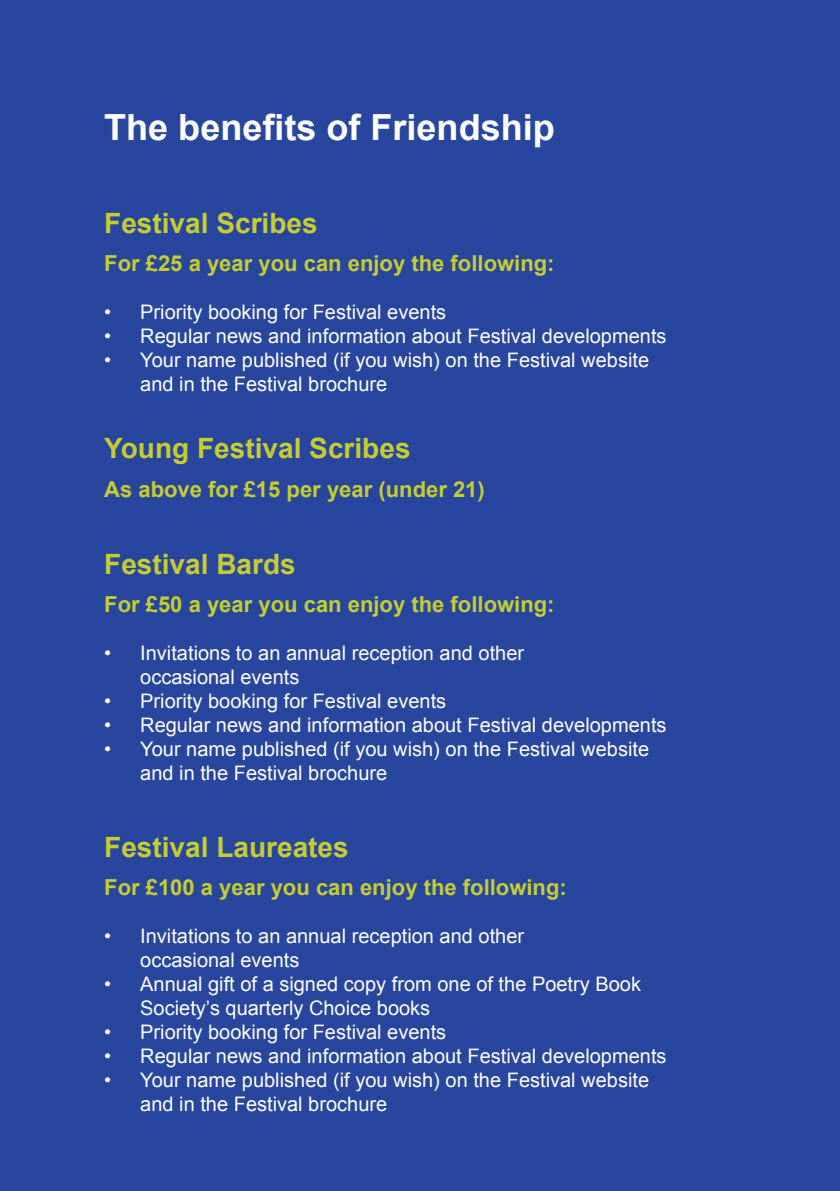
<style>
.page{position:relative;width:840px;height:1191px;background:#fff}
.page>*{position:absolute;margin:0;border:0;box-sizing:border-box;transform-origin:0 0}
.t1{font:700 36px "Arial";color:#fff}
.t2{font:700 28px "Arial";color:#c5cd32}
.t3{font:700 22px "Arial";color:#c5cd32}
.t4{font:20px/24px "Arial";color:#fff}
</style>
<div class="page">
<div style="left:0;top:0;width:839px;height:1191px;background:#28469d"></div>
<p class="t1" style="left:104px;top:104px;width:452px">The benefits of Friendship</p>
<p class="t2" style="left:104px;top:204px;width:215px">Festival Scribes</p>
<p class="t3" style="left:104px;top:249px;width:451px">For £25 a year you can enjoy the following:</p>
<p class="t4" style="left:104px;top:300px;width:343px">• Priority booking for Festival events</p>
<p class="t4" style="left:104px;top:324px;width:563px">• Regular news and information about Festival developments</p>
<p class="t4" style="left:140px;top:348px;width:510px;text-indent:-36px">• Your name published (if you wish) on the Festival website and in the Festival brochure</p>
<p class="t2" style="left:104px;top:430px;width:308px">Young Festival Scribes</p>
<p class="t3" style="left:104px;top:474px;width:382px">As above for £15 per year (under 21)</p>
<p class="t2" style="left:104px;top:545px;width:193px">Festival Bards</p>
<p class="t3" style="left:104px;top:589px;width:451px">For £50 a year you can enjoy the following:</p>
<p class="t4" style="left:140px;top:641px;width:385px;text-indent:-36px">• Invitations to an annual reception and other occasional events</p>
<p class="t4" style="left:104px;top:689px;width:343px">• Priority booking for Festival events</p>
<p class="t4" style="left:104px;top:713px;width:563px">• Regular news and information about Festival developments</p>
<p class="t4" style="left:140px;top:737px;width:510px;text-indent:-36px">• Your name published (if you wish) on the Festival website and in the Festival brochure</p>
<p class="t2" style="left:104px;top:828px;width:246px">Festival Laureates</p>
<p class="t3" style="left:104px;top:873px;width:464px">For £100 a year you can enjoy the following:</p>
<p class="t4" style="left:140px;top:924px;width:385px;text-indent:-36px">• Invitations to an annual reception and other occasional events</p>
<p class="t4" style="left:140px;top:972px;width:502px;text-indent:-36px">• Annual gift of a signed copy from one of the Poetry Book<br>Society’s quarterly Choice books</p>
<p class="t4" style="left:104px;top:1020px;width:343px">• Priority booking for Festival events</p>
<p class="t4" style="left:104px;top:1044px;width:563px">• Regular news and information about Festival developments</p>
<p class="t4" style="left:140px;top:1068px;width:510px;text-indent:-36px">• Your name published (if you wish) on the Festival website and in the Festival brochure</p>
</div>
